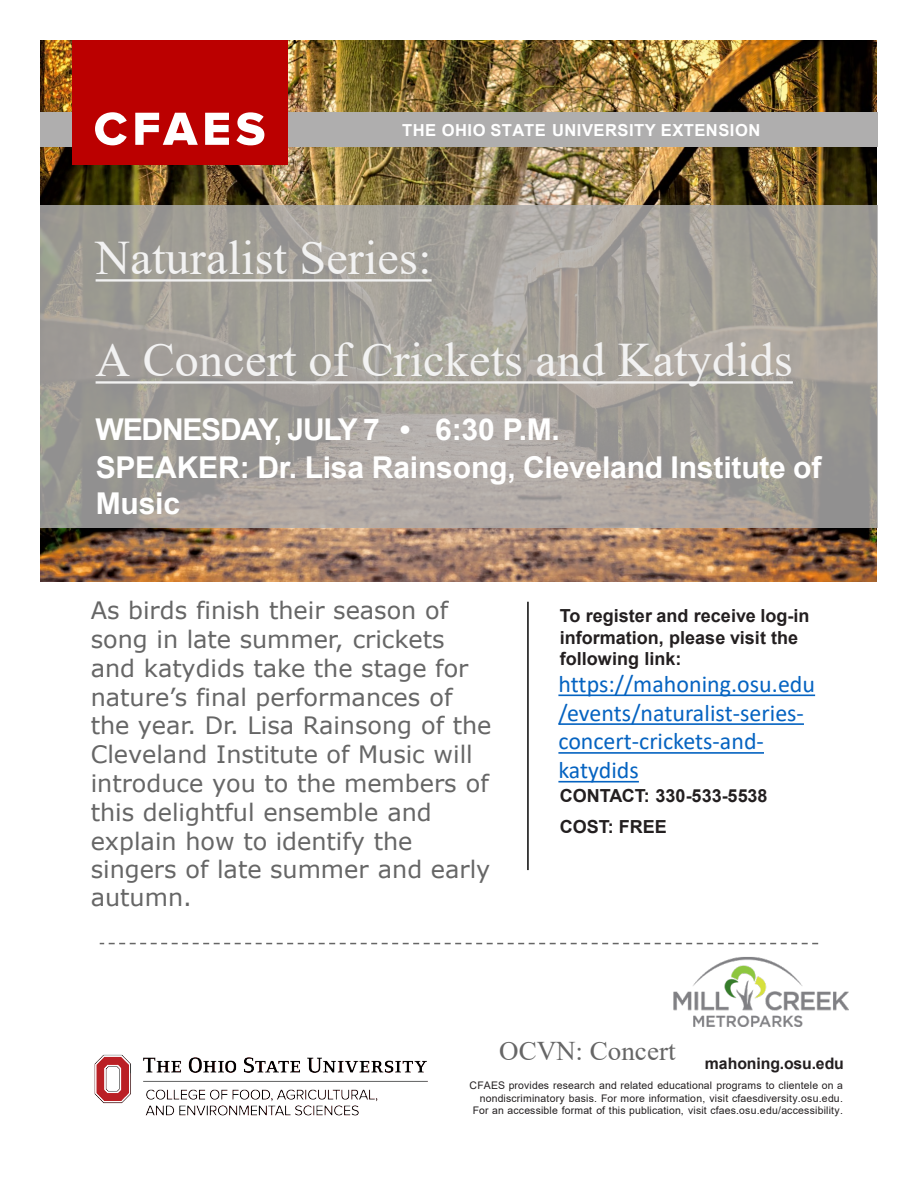
<style>
.page{position:relative;width:918px;height:1188px;background:#fff}
.page>*{position:absolute;margin:0;border:0;box-sizing:border-box;transform-origin:0 0}
.t1{font:48px/102px "Times New Roman";letter-spacing:.005em;color:#f2f2f2}
.t2{font:700 30px/36px "Arial";letter-spacing:-.005em;color:#fff}
.t3{font:700 30px "Arial";letter-spacing:-.04em;color:#fff}
.t4{font:27px "Times New Roman";color:#666}
.t5{font:24px/28.7px "Verdana";color:#666}
.t6{font:24px/28.8px "Calibri";color:#0563c1}
.t7{font:700 18px/21.6px "Arial";color:#231f20}
.t8{font:700 16.5px "Arial";letter-spacing:.03em;color:#fff}
.t9{font:700 15.9px "Arial";letter-spacing:-.01em;color:#231f20}
.t10{font:10.5px/12.6px "Arial";letter-spacing:.015em;color:#231f20;text-align:right}
</style>
<div class="page">
<img style="left:41px;top:40px;width:836px;height:541px">
<div style="left:40px;top:205px;width:838px;height:323px;background:#afaeae;opacity:.83"></div>
<svg style="left:558px;top:694px;width:257px;height:2px"></svg>
<svg style="left:558px;top:723px;width:246px;height:2px"></svg>
<svg style="left:558px;top:752px;width:206px;height:2px"></svg>
<svg style="left:558px;top:781px;width:81px;height:2px"></svg>
<hr style="left:527px;top:602px;width:2px;height:268px;background:#070707">
<svg style="left:96px;top:279px;width:336px;height:3px"></svg>
<svg style="left:96px;top:381px;width:697px;height:3px"></svg>
<div style="left:40px;top:112px;width:73px;height:35px;background:#afaeae"></div>
<div style="left:258px;top:112px;width:620px;height:35px;background:#afaeae"></div>
<div style="left:72px;top:40px;width:215px;height:125px;background:#b00"></div>
<svg style="left:95px;top:112px;width:32px;height:33px"></svg>
<svg style="left:135px;top:113px;width:63px;height:32px"></svg>
<svg style="left:205px;top:113px;width:24px;height:32px"></svg>
<svg style="left:236px;top:112px;width:28px;height:33px"></svg>
<img style="left:94px;top:1054px;width:334px;height:62px">
<img style="left:674px;top:944px;width:175px;height:83px">
<svg style="left:100px;top:943px;width:718px;height:1px"></svg>
<p class="t8" style="left:402px;top:118px;width:360px">THE OHIO STATE UNIVERSITY EXTENSION</p>
<h2 class="t1" style="left:96px;top:205px;width:699px">Naturalist Series:<br>A Concert of Crickets and Katydids</h2>
<p class="t3" style="left:96px;top:409px;width:466px">WEDNESDAY, JULY 7 • 6:30 P.M.</p>
<p class="t2" style="left:96px;top:450px;width:727px">SPEAKER: Dr. Lisa Rainsong, Cleveland Institute of<br>Music</p>
<p class="t5" style="left:91px;top:596px;width:402px">As birds finish their season of song in late summer, crickets and katydids take the stage for nature’s final performances of the year. Dr. Lisa Rainsong of the<br>Cleveland Institute of Music will introduce you to the members of this delightful ensemble and explain how to identify the singers of late summer and early autumn.</p>
<p class="t7" style="left:560px;top:605px;width:251px">To register and receive log-in information, please visit the following link:</p>
<p class="t6" style="left:558px;top:669px;width:258px">https://mahoning.osu.edu /events/naturalist-series&shy;concert-crickets-and&shy;katydids</p>
<p class="t7" style="left:560px;top:785px;width:209px">CONTACT: 330-533-5538</p>
<p class="t7" style="left:560px;top:816px;width:109px">COST: FREE</p>
<p class="t4" style="left:499px;top:1032px;width:178px">OCVN: Concert</p>
<p class="t9" style="left:705px;top:1052px;width:141px">mahoning.osu.edu</p>
<p class="t10" style="left:470px;top:1079px;width:375px">CFAES provides research and related educational programs to clientele on a nondiscriminatory basis. For more information, visit cfaesdiversity.osu.edu.<br>For an accessible format of this publication, visit cfaes.osu.edu/accessibility.</p>
</div>
